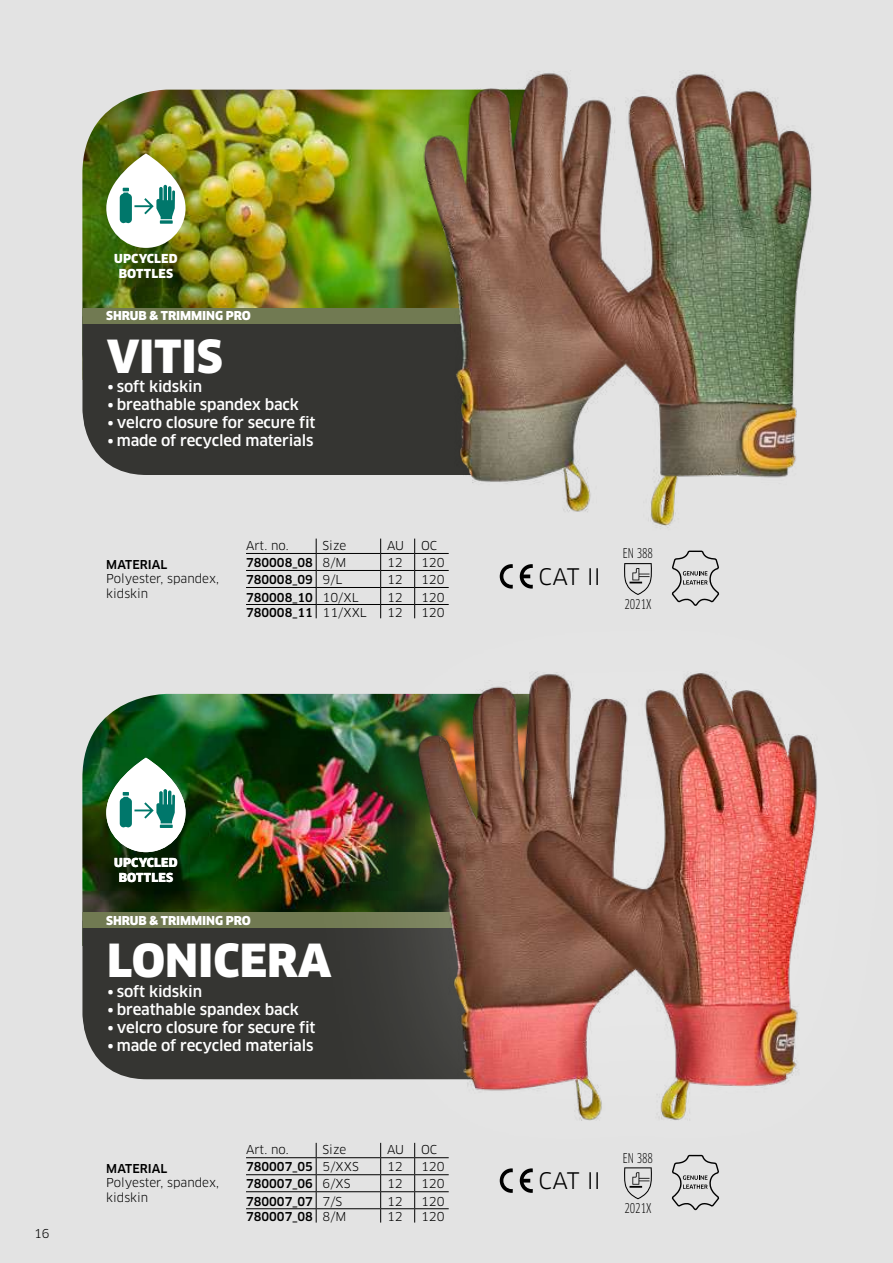
<style>
.page{position:relative;width:893px;height:1263px;background:#e3e3e3}
.page>*{position:absolute;margin:0;border:0;box-sizing:border-box;transform-origin:0 0}
.t1{font:900 44.55px "Clan OT";color:#fff}
.t2{font:22.35px "Clan OT";color:#000}
.t3{font:500 15px/18px "Clan OT";letter-spacing:-.01em;color:#fff}
.t4{font:condensed 13.2px "Clan Pro";color:#000}
.t5{font:900 12.15px/14.5px "Clan OT";letter-spacing:.01em;color:#fff;text-align:center}
.t6{font:12px/14.4px "Clan OT";color:#000}
.t7{font:500 12px "Clan OT";color:#000}
.t8{font:900 12px "Clan OT";letter-spacing:-.01em;color:#fff}
.s1{font-weight:400}
</style>
<div class="page">
<img style="left:82px;top:694px;width:188px;height:218px">
<div style="left:82px;top:928px;width:188px;height:151px;background:#353532"></div>
<div style="left:82px;top:912px;width:413px;height:16px;background:#717a52"></div>
<hr style="left:246px;top:1157px;width:70px;height:1px;background:#000">
<hr style="left:246px;top:1174px;width:70px;height:1px;background:#000">
<hr style="left:246px;top:1191px;width:70px;height:1px;background:#000">
<hr style="left:246px;top:1208px;width:70px;height:1px;background:#000">
<div style="left:270px;top:528px;width:623px;height:734px;background:#fff;opacity:.25"></div>
<img style="left:377px;top:644px;width:498px;height:498px">
<svg style="left:106px;top:758px;width:80px;height:94px;background:#ceded2"></svg>
<svg style="left:120px;top:789px;width:55px;height:39px;background:#8dc2bd"></svg>
<svg style="left:500px;top:1168px;width:33px;height:25px"></svg>
<svg style="left:624px;top:1167px;width:28px;height:32px"></svg>
<svg style="left:671px;top:1154px;width:49px;height:57px"></svg>
<img style="left:82px;top:90px;width:282px;height:218px">
<div style="left:82px;top:324px;width:282px;height:151px;background:#353532"></div>
<div style="left:82px;top:308px;width:413px;height:16px;background:#717a52"></div>
<img style="left:364px;top:72px;width:491px;height:462px">
<hr style="left:246px;top:553px;width:70px;height:1px;background:#000">
<hr style="left:316px;top:553px;width:65px;height:1px;background:#000">
<hr style="left:381px;top:553px;width:34px;height:1px;background:#000">
<hr style="left:415px;top:553px;width:34px;height:1px;background:#000">
<hr style="left:246px;top:570px;width:70px;height:1px;background:#000">
<hr style="left:316px;top:570px;width:65px;height:1px;background:#000">
<hr style="left:381px;top:570px;width:34px;height:1px;background:#000">
<hr style="left:415px;top:570px;width:34px;height:1px;background:#000">
<hr style="left:246px;top:587px;width:70px;height:1px;background:#000">
<hr style="left:316px;top:587px;width:65px;height:1px;background:#000">
<hr style="left:381px;top:587px;width:34px;height:1px;background:#000">
<hr style="left:415px;top:587px;width:34px;height:1px;background:#000">
<hr style="left:246px;top:604px;width:70px;height:1px;background:#000">
<hr style="left:316px;top:604px;width:65px;height:1px;background:#000">
<svg style="left:316px;top:539px;width:1px;height:79px"></svg>
<hr style="left:381px;top:604px;width:34px;height:1px;background:#000">
<svg style="left:380px;top:539px;width:1px;height:79px"></svg>
<hr style="left:415px;top:604px;width:34px;height:1px;background:#000">
<svg style="left:414px;top:539px;width:1px;height:79px"></svg>
<svg style="left:106px;top:153px;width:80px;height:95px;background:#dde0c9"></svg>
<svg style="left:160px;top:220px;width:13px;height:4px"></svg>
<svg style="left:120px;top:185px;width:55px;height:38px;background:#8bc1bb"></svg>
<svg style="left:500px;top:564px;width:33px;height:25px"></svg>
<svg style="left:624px;top:563px;width:28px;height:32px"></svg>
<svg style="left:671px;top:550px;width:49px;height:57px"></svg>
<p class="t5" style="left:114px;top:251px;width:65px">UPCYCLED<br>BOTTLES</p>
<p class="t8" style="left:106px;top:309px;width:146px">SHRUB &amp; TRIMMING PRO</p>
<h1 class="t1" style="left:107px;top:330px;width:117px">VITIS</h1>
<p class="t3" style="left:106px;top:378px;width:211px">∙soft kidskin<br>∙breathable spandex back ∙velcro closure for secure fit ∙made of recycled materials</p>
<p class="t7" style="left:106px;top:557px;width:63px">MATERIAL</p>
<p class="t6" style="left:106px;top:571px;width:114px">Polyester, spandex, kidskin</p>
<p class="t6" style="left:246px;top:538px;width:44px">Art. no.</p>
<p class="t6" style="left:323px;top:538px;width:25px">Size</p>
<p class="t6" style="left:387px;top:538px;width:19px">AU</p>
<p class="t6" style="left:421px;top:538px;width:18px">OC</p>
<p class="t7" style="left:246px;top:555px;width:102px">780008_08 <span class="s1">8/M</span></p>
<p class="t6" style="left:387px;top:555px;width:17px">12</p>
<p class="t6" style="left:421px;top:555px;width:25px">120</p>
<p class="t7" style="left:246px;top:572px;width:98px">780008_09 <span class="s1">9/L</span></p>
<p class="t6" style="left:387px;top:572px;width:17px">12</p>
<p class="t6" style="left:421px;top:572px;width:25px">120</p>
<p class="t7" style="left:246px;top:590px;width:114px">780008_10 <span class="s1">10/XL</span></p>
<p class="t6" style="left:387px;top:590px;width:17px">12</p>
<p class="t6" style="left:421px;top:590px;width:25px">120</p>
<p class="t7" style="left:246px;top:606px;width:122px">780008_11 <span class="s1">11/XXL</span></p>
<p class="t6" style="left:387px;top:605px;width:17px">12</p>
<p class="t6" style="left:421px;top:605px;width:25px">120</p>
<p class="t6" style="left:34px;top:1227px;width:17px">16</p>
<p class="t5" style="left:114px;top:856px;width:65px">UPCYCLED<br>BOTTLES</p>
<p class="t8" style="left:106px;top:913px;width:146px">SHRUB &amp; TRIMMING PRO</p>
<h1 class="t1" style="left:107px;top:934px;width:226px">LONICERA</h1>
<p class="t3" style="left:106px;top:982px;width:211px">∙soft kidskin<br>∙breathable spandex back ∙velcro closure for secure fit ∙made of recycled materials</p>
<p class="t7" style="left:106px;top:1161px;width:63px">MATERIAL</p>
<p class="t6" style="left:106px;top:1176px;width:114px">Polyester, spandex, kidskin</p>
<p class="t6" style="left:246px;top:1143px;width:44px">Art. no.</p>
<p class="t6" style="left:323px;top:1143px;width:25px">Size</p>
<p class="t6" style="left:387px;top:1143px;width:19px">AU</p>
<p class="t6" style="left:421px;top:1143px;width:18px">OC</p>
<p class="t7" style="left:246px;top:1159px;width:114px">780007_05 <span class="s1">5/XXS</span></p>
<p class="t6" style="left:387px;top:1159px;width:17px">12</p>
<p class="t6" style="left:421px;top:1159px;width:25px">120</p>
<p class="t7" style="left:246px;top:1176px;width:106px">780007_06 <span class="s1">6/XS</span></p>
<p class="t6" style="left:387px;top:1176px;width:17px">12</p>
<p class="t6" style="left:421px;top:1176px;width:25px">120</p>
<p class="t7" style="left:246px;top:1194px;width:98px">780007_07 <span class="s1">7/S</span></p>
<p class="t6" style="left:387px;top:1194px;width:17px">12</p>
<p class="t6" style="left:421px;top:1194px;width:25px">120</p>
<p class="t7" style="left:246px;top:1210px;width:102px">780007_08 <span class="s1">8/M</span></p>
<p class="t6" style="left:387px;top:1210px;width:17px">12</p>
<p class="t6" style="left:421px;top:1210px;width:25px">120</p>
<h2 class="t2" style="left:539px;top:563px;width:64px">CAT II</h2>
<p class="t4" style="left:623px;top:546px;width:32px">EN 388</p>
<p class="t4" style="left:624px;top:596px;width:29px">2021X</p>
<h2 class="t2" style="left:539px;top:1168px;width:64px">CAT II</h2>
<p class="t4" style="left:623px;top:1150px;width:32px">EN 388</p>
<p class="t4" style="left:624px;top:1201px;width:29px">2021X</p>
</div>
